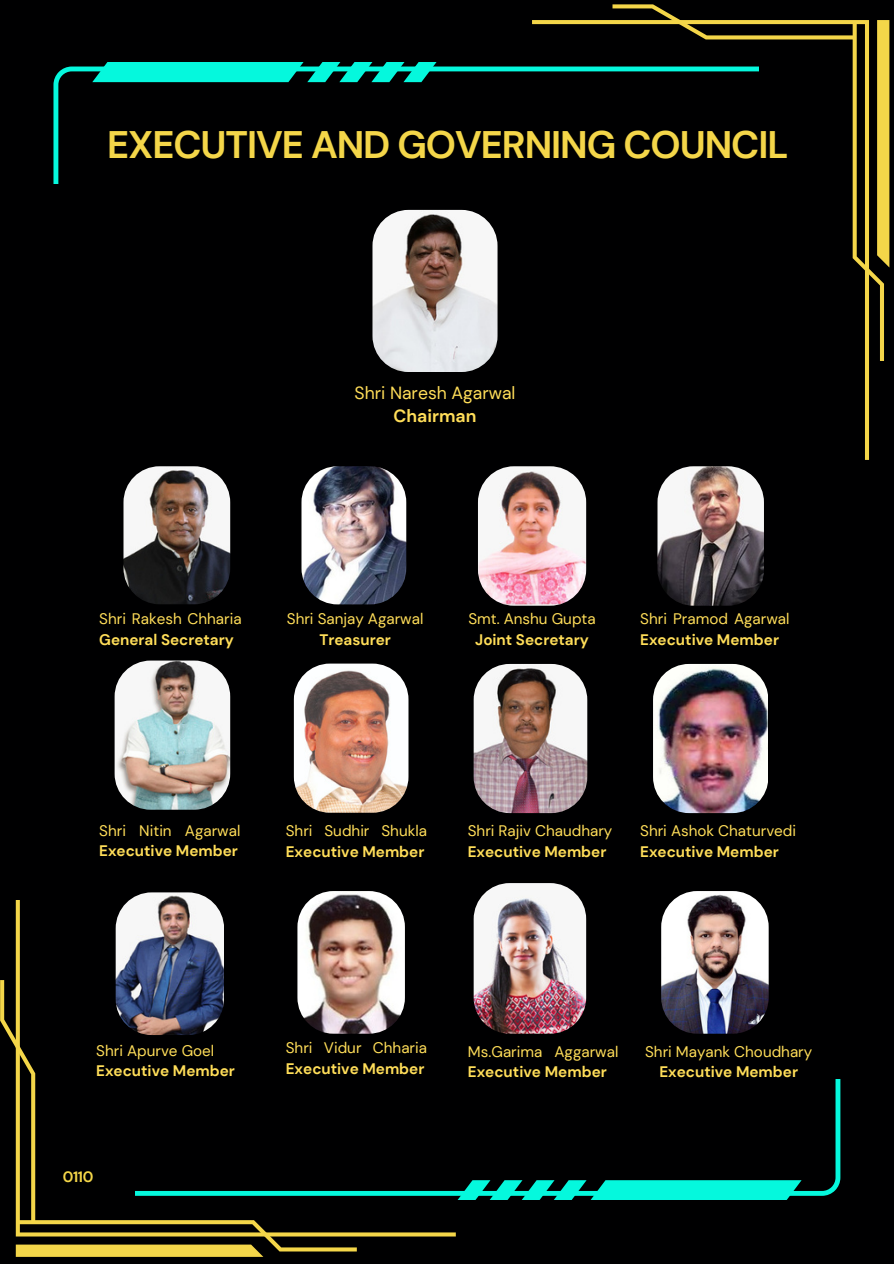
<style>
.page{position:relative;width:894px;height:1264px;background:#fff}
.page>*{position:absolute;margin:0;border:0;box-sizing:border-box;transform-origin:0 0}
.t1{font:700 38.25px "DM Sans";letter-spacing:-.03em;color:#f4d649}
.t2{font:17.55px/23.7px "DM Sans";color:#ffde59;text-align:center}
.t3{font:15.3px/20.2px "DM Sans";color:#ffde59}
.t4{font:700 15.3px/20.2px "DM Sans";color:#ffde59}
.t5{font:700 15px "DM Sans";color:#f4d649}
.s1{font-weight:700}
.s2{font-weight:400}
</style>
<div class="page">
<div style="left:0;top:0;width:893px;height:1263px;background:#000001"></div>
<svg style="left:532px;top:20px;width:336px;height:440px"></svg>
<svg style="left:612px;top:4px;width:277px;height:357px"></svg>
<svg style="left:16px;top:900px;width:439px;height:336px"></svg>
<svg style="left:0;top:980px;width:357px;height:276px"></svg>
<svg style="left:53px;top:66px;width:705px;height:117px"></svg>
<svg style="left:92px;top:63px;width:349px;height:19px"></svg>
<svg style="left:136px;top:1079px;width:704px;height:116px"></svg>
<svg style="left:452px;top:1180px;width:349px;height:19px"></svg>
<img style="left:372px;top:210px;width:125px;height:162px;border-radius:36px">
<img style="left:123px;top:466px;width:107px;height:138px">
<img style="left:301px;top:466px;width:105px;height:138px;border-radius:36px">
<img style="left:478px;top:466px;width:108px;height:139px">
<img style="left:657px;top:466px;width:106px;height:139px">
<img style="left:115px;top:660px;width:115px;height:149px;border-radius:36px">
<img style="left:294px;top:663px;width:114px;height:149px;border-radius:36px">
<img style="left:473px;top:664px;width:114px;height:149px;border-radius:36px">
<img style="left:116px;top:892px;width:108px;height:143px;border-radius:36px">
<img style="left:473px;top:883px;width:113px;height:150px;border-radius:36px">
<img style="left:661px;top:891px;width:107px;height:142px;border-radius:36px">
<img style="left:652px;top:664px;width:115px;height:149px;border-radius:36px">
<img style="left:297px;top:891px;width:107px;height:142px;border-radius:36px">
<p class="t1" style="left:107px;top:120px;width:682px">EXECUTIVE AND GOVERNING COUNCIL</p>
<p class="t2" style="left:354px;top:381px;width:162px">Shri Naresh Agarwal<br><span class="s1">Chairman</span></p>
<p class="t3" style="left:99px;top:609px;width:144px">Shri Rakesh Chharia<br><span class="s1">General Secretary</span></p>
<p class="t3" style="left:287px;top:609px;width:138px;text-align:center">Shri Sanjay Agarwal<br><span class="s1">Treasurer</span></p>
<p class="t3" style="left:468px;top:609px;width:129px;text-align:center">Smt. Anshu Gupta<br><span class="s1">Joint Secretary</span></p>
<p class="t3" style="left:640px;top:609px;width:151px">Shri Pramod Agarwal<br><span class="s1">Executive Member</span></p>
<p class="t3" style="left:99px;top:820px;width:143px">Shri Nitin Agarwal<br><span class="s1">Executive Member</span></p>
<p class="t3" style="left:286px;top:821px;width:143px">Shri Sudhir Shukla<br><span class="s1">Executive Member</span></p>
<p class="t3" style="left:467px;top:821px;width:146px">Shri Rajiv Chaudhary</p>
<p class="t4" style="left:467px;top:841px;width:140px">Executive Member</p>
<p class="t3" style="left:640px;top:821px;width:157px">Shri Ashok Chaturvedi</p>
<p class="t4" style="left:640px;top:841px;width:140px">Executive Member</p>
<p class="t4" style="left:96px;top:1040px;width:140px"><span class="s2">Shri Apurve Goel<br></span>Executive Member</p>
<p class="t5" style="left:63px;top:1167px;width:32px">0110</p>
<p class="t3" style="left:286px;top:1038px;width:143px">Shri Vidur Chharia<br><span class="s1">Executive Member</span></p>
<p class="t3" style="left:467px;top:1041px;width:152px">Ms.Garima Aggarwal<br><span class="s1">Executive Member</span></p>
<p class="t3" style="left:645px;top:1041px;width:169px;text-align:center">Shri Mayank Choudhary<br><span class="s1">Executive Member</span></p>
</div>
